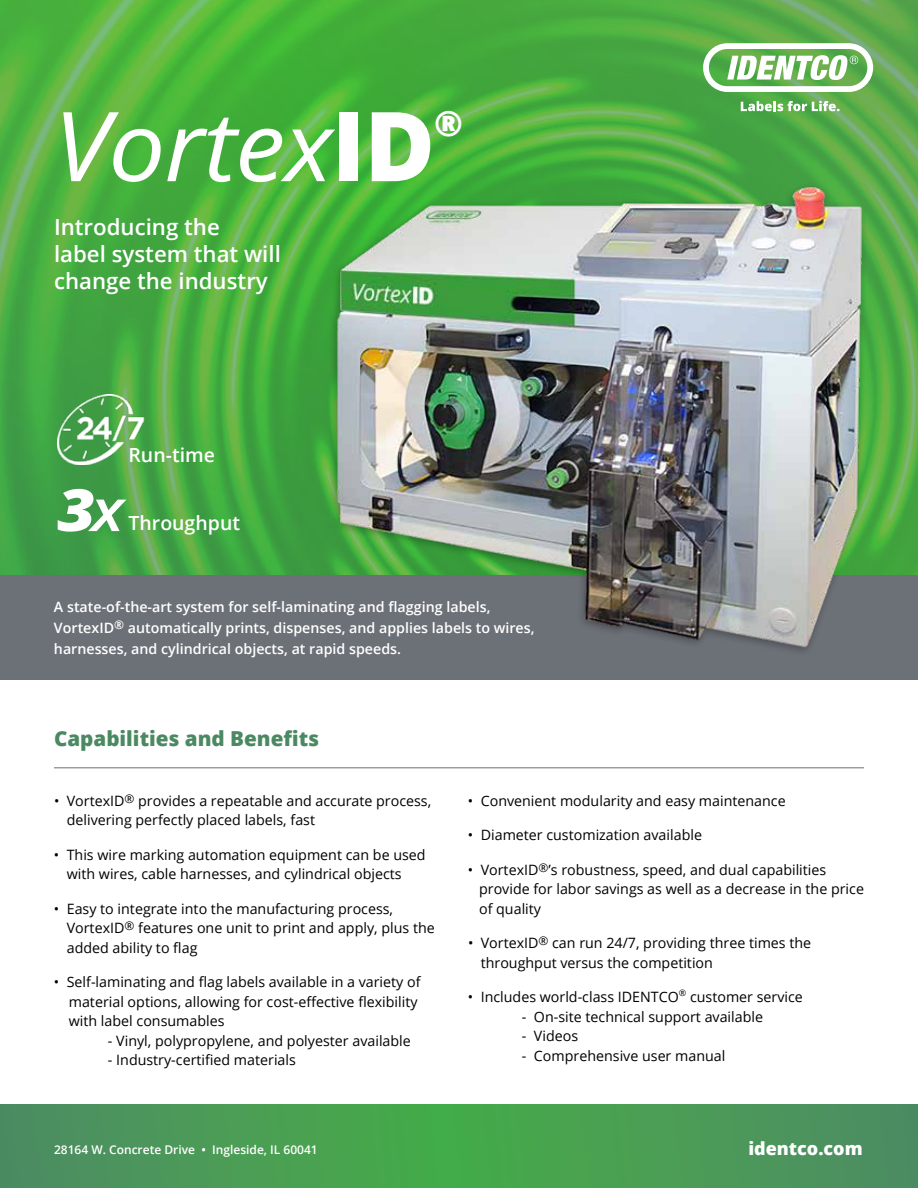
<style>
.page{position:relative;width:918px;height:1188px;background:#fff}
.page>*{position:absolute;margin:0;border:0;box-sizing:border-box;transform-origin:0 0}
.t1{font:italic 96.45px "Open Sans";letter-spacing:-.01em;color:#fff;scale:1.05 1}
.t2{font:italic 800 58.35px "Open Sans";color:#fff;scale:1.13 1}
.t3{font:800 34.95px "Open Sans";color:#fff}
.t4{font:600 22.2px/27px "Open Sans";color:#fff}
.t5{font:800 20.7px "Open Sans";color:#4a8962}
.t6{font:600 19.5px "Open Sans";color:#fff}
.t7{font:800 18px "Open Sans";color:#fff}
.t8{font:14.25px/19.5px "Open Sans";color:#000}
.t9{font:600 14.25px/21px "Open Sans";color:#fff}
.t10{font:600 12px "Open Sans";color:#fff}
.s1{font-weight:800;font-style:normal}
.s2{font-weight:600}
</style>
<div class="page">
<div style="left:0;top:575px;width:918px;height:105px;background:#6c7077"></div>
<hr style="left:54px;top:768px;width:810px;height:1px;background:#6c7077">
<img style="left:0;top:0;width:918px;height:575px">
<img style="left:240px;top:151px;width:678px;height:500px">
<svg style="left:703px;top:43px;width:170px;height:49px"></svg>
<svg style="left:741px;top:101px;width:99px;height:10px"></svg>
<svg style="left:0;top:1104px;width:918px;height:84px;background:#499b55"></svg>
<img style="left:57px;top:395px;width:103px;height:69px">
<h1 class="t1" style="left:54px;top:80px;width:364px">Vortex<span class="s1">ID</span></h1>
<h3 class="t3" style="left:434px;top:96px;width:30px">®</h3>
<h3 class="t4" style="left:54px;top:213px;width:228px">Introducing the<br>label system that will change the industry</h3>
<h3 class="t6" style="left:129px;top:442px;width:88px">Run-time</h3>
<h2 class="t2" style="left:57px;top:466px;width:61px">3<span class="s2">x</span></h2>
<h3 class="t6" style="left:129px;top:510px;width:113px">Throughput</h3>
<p class="t9" style="left:54px;top:596px;width:482px">A state-of-the-art system for self-laminating and flagging labels,<br>VortexID<sup>®</sup> automatically prints, dispenses, and applies labels to wires, harnesses, and cylindrical objects, at rapid speeds.</p>
<h3 class="t5" style="left:54px;top:723px;width:267px">Capabilities and Benefits</h3>
<p class="t8" style="left:67px;top:790px;width:366px;text-indent:-13px">• VortexID<sup>®</sup> provides a repeatable and accurate process, delivering perfectly placed labels, fast</p>
<p class="t8" style="left:67px;top:844px;width:360px;text-indent:-13px">• This wire marking automation equipment can be used with wires, cable harnesses, and cylindrical objects</p>
<p class="t8" style="left:67px;top:898px;width:370px;text-indent:-13px">• Easy to integrate into the manufacturing process,<br>VortexID<sup>®</sup> features one unit to print and apply, plus the added ability to flag</p>
<p class="t8" style="left:69px;top:972px;width:353px;text-indent:-15px">• Self-laminating and flag labels available in a variety of material options, allowing for cost-effective flexibility with label consumables</p>
<p class="t8" style="left:108px;top:1030px;width:304px">- Vinyl, polypropylene, and polyester available</p>
<p class="t8" style="left:108px;top:1050px;width:189px">- Industry-certified materials</p>
<p class="t8" style="left:468px;top:790px;width:319px">• Convenient modularity and easy maintenance</p>
<p class="t8" style="left:468px;top:825px;width:236px">• Diameter customization available</p>
<p class="t8" style="left:479px;top:859px;width:386px;text-indent:-11px">• VortexID<sup>®</sup>’s robustness, speed, and dual capabilities provide for labor savings as well as a decrease in the price of quality</p>
<p class="t8" style="left:481px;top:933px;width:332px;text-indent:-13px">• VortexID<sup>®</sup> can run 24/7, providing three times the throughput versus the competition</p>
<p class="t8" style="left:468px;top:987px;width:336px">• Includes world-class IDENTCO<sup>®</sup> customer service</p>
<p class="t8" style="left:522px;top:1006px;width:243px">- On-site technical support available</p>
<p class="t8" style="left:522px;top:1026px;width:58px">- Videos</p>
<p class="t8" style="left:522px;top:1045px;width:205px">- Comprehensive user manual</p>
<p class="t10" style="left:54px;top:1141px;width:265px">28164 W. Concrete Drive • Ingleside, IL 60041</p>
<p class="t7" style="left:748px;top:1135px;width:116px">identco.com</p>
</div>
